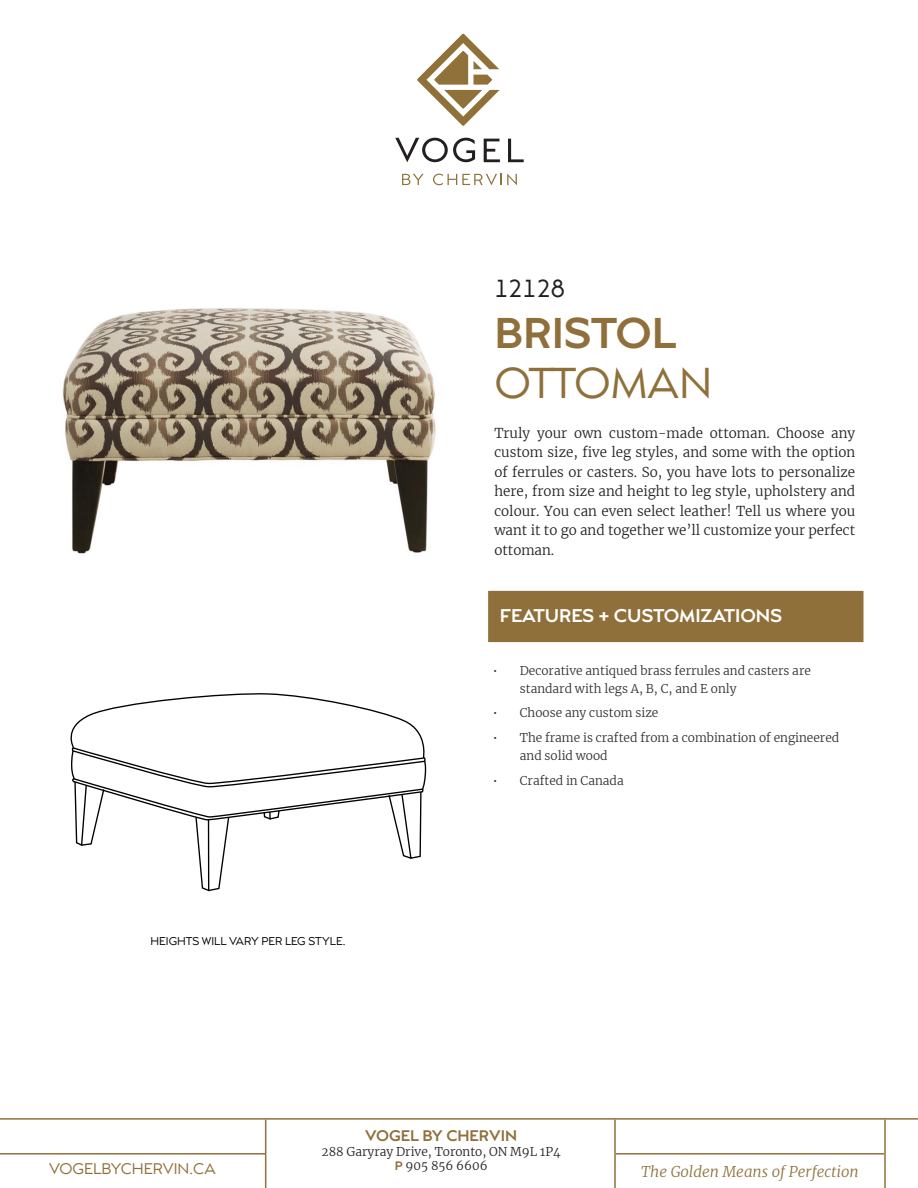
<style>
.page{position:relative;width:918px;height:1188px;background:#fff}
.page>*{position:absolute;margin:0;border:0;box-sizing:border-box;transform-origin:0 0}
.Product_Name{font:700 42px/50.4px "Capri Pro";color:#90703a}
.Product_Number{font:24px "Capri Pro";color:#231f20}
.t1{font:700 18px "Capri Pro";color:#fff}
.t2{font:italic 300 15px "Merriweather";color:#90703a}
.t3{font:15px "Capri Pro";color:#90703a}
.t4{font:700 15px "Capri Pro";color:#90703a}
.Product_Description{font:300 13.5px/19.5px "Merriweather";color:#231f20;text-align:justify}
.t5{font:300 12px/18px "Merriweather";color:#312f30}
.t6{font:300 12px "Merriweather";color:#231f20}
.t7{font:10.95px "Capri Pro";color:#000}
.s1{font-weight:400}
.s2{font-family:"Capri Pro";font-weight:700;color:#90703a}
</style>
<div class="page">
<svg style="left:70px;top:693px;width:357px;height:199px"></svg>
<img style="left:62px;top:308px;width:374px;height:246px">
<div style="left:488px;top:591px;width:376px;height:51px;background:#90703a"></div>
<svg style="left:402px;top:174px;width:22px;height:11px"></svg>
<svg style="left:433px;top:174px;width:84px;height:11px"></svg>
<svg style="left:417px;top:34px;width:83px;height:92px"></svg>
<svg style="left:395px;top:138px;width:80px;height:24px"></svg>
<svg style="left:484px;top:139px;width:16px;height:23px"></svg>
<svg style="left:508px;top:139px;width:16px;height:23px"></svg>
<hr style="left:0;top:1118px;width:918px;height:2px;background:#90703a">
<hr style="left:265px;top:1120px;width:1px;height:68px;background:#90703a">
<hr style="left:614px;top:1120px;width:2px;height:68px;background:#90703a">
<hr style="left:884px;top:1120px;width:2px;height:68px;background:#90703a">
<hr style="left:616px;top:1153px;width:268px;height:2px;background:#90703a">
<hr style="left:0;top:1153px;width:266px;height:2px;background:#90703a">
<p class="Product_Number" style="left:494px;top:274px;width:72px">12128</p>
<p class="Product_Name" style="left:494px;top:307px;width:219px">BRISTOL<br><span class="s1">OTTOMAN</span></p>
<p class="Product_Description" style="left:494px;top:423px;width:362px">Truly your own custom-made ottoman. Choose any custom size, five leg styles, and some with the option of ferrules or casters. So, you have lots to personalize here, from size and height to leg style, upholstery and colour. You can even select leather! Tell us where you want it to go and together we’ll customize your perfect ottoman.</p>
<p class="t1" style="left:500px;top:605px;width:284px">FEATURES + CUSTOMIZATIONS</p>
<p class="t7" style="left:151px;top:935px;width:196px">HEIGHTS WILL VARY PER LEG STYLE.</p>
<p class="t5" style="left:520px;top:661px;width:293px;text-indent:-27px">• Decorative antiqued brass ferrules and casters are standard with legs A, B, C, and E only</p>
<p class="t5" style="left:493px;top:704px;width:167px">• Choose any custom size</p>
<p class="t5" style="left:520px;top:728px;width:321px;text-indent:-27px">• The frame is crafted from a combination of engineered and solid wood</p>
<p class="t5" style="left:493px;top:771px;width:132px">• Crafted in Canada</p>
<p class="t4" style="left:365px;top:1127px;width:153px">VOGEL BY CHERVIN</p>
<p class="t6" style="left:322px;top:1143px;width:241px">288 Garyray Drive, Toronto, ON M9L 1P4</p>
<p class="t6" style="left:395px;top:1158px;width:94px"><span class="s2">P</span> 905 856 6606</p>
<p class="t3" style="left:49px;top:1159px;width:168px">VOGELBYCHERVIN.CA</p>
<p class="t2" style="left:641px;top:1161px;width:219px">The Golden Means of Perfection</p>
</div>
